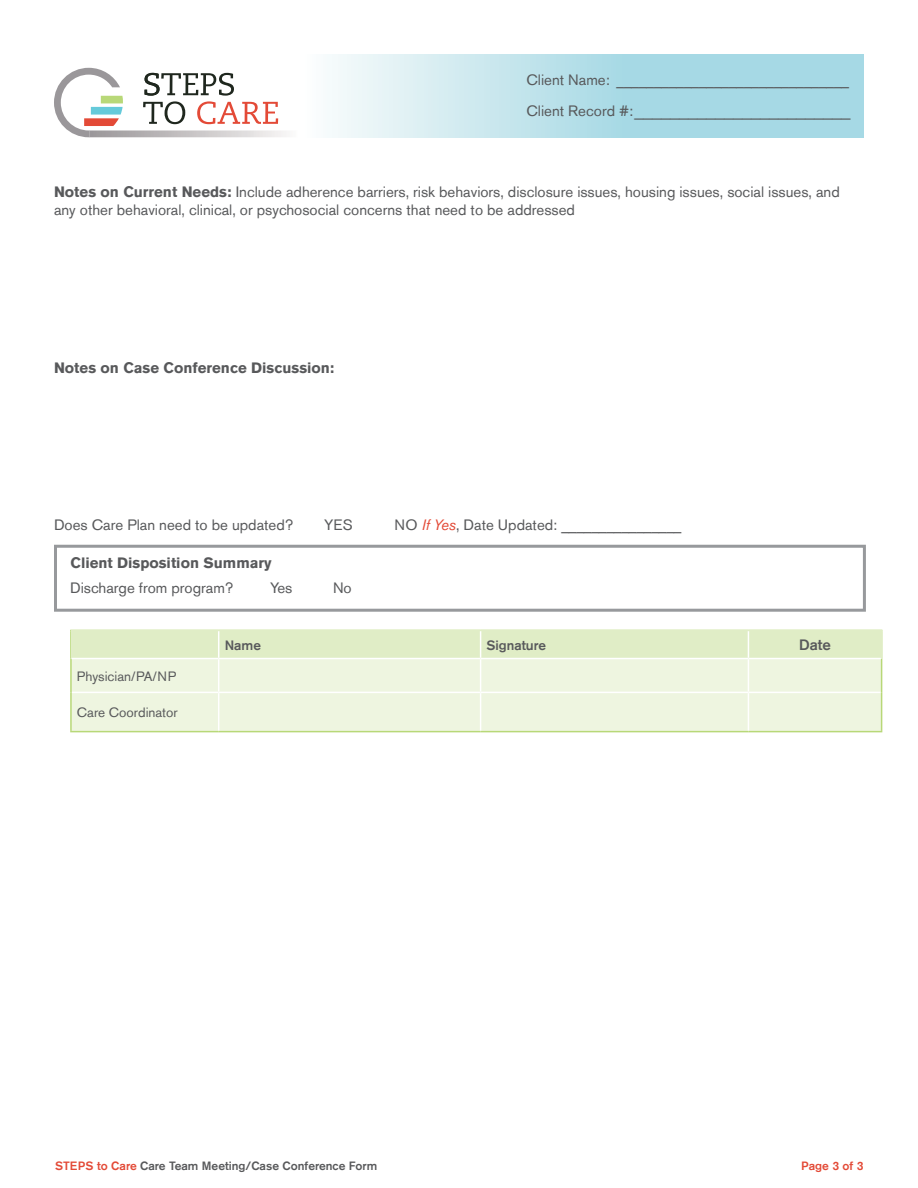
<style>
.page{position:relative;width:918px;height:1188px;background:#fff}
.page>*{position:absolute;margin:0;border:0;box-sizing:border-box;transform-origin:0 0}
.t1{font:300 18px "Akzidenz Grotesk Std";color:#58595b}
.t2{font:15px/18px "Akzidenz Grotesk Std";color:#58595b}
.t3{font:700 15px/24.8px "Akzidenz Grotesk Std";color:#58595b}
.t4{font:500 15px "Akzidenz Grotesk Std";color:#58595b}
.t5{font:13.5px "Akzidenz Grotesk Std";color:#58595b}
.t6{font:500 13.5px "Akzidenz Grotesk Std";color:#58595b}
.t7{font:500 12px "Akzidenz Grotesk Std";color:#58595b}
.t8{font:500 12px "Akzidenz Grotesk Std";color:#e34a37}
.s1{font-weight:400;font-size:15px}
.s2{font-weight:700}
.s3{font-style:italic;color:#e34a37}
.s4{font-weight:400}
.s5{color:#e34a37}
</style>
<div class="page">
<svg style="left:332px;top:54px;width:532px;height:83px;background:#bbe1ea"></svg>
<svg style="left:143px;top:73px;width:135px;height:51px"></svg>
<svg style="left:54px;top:68px;width:69px;height:69px"></svg>
<div style="left:71px;top:659px;width:148px;height:33px;background:#eef5e0"></div>
<div style="left:219px;top:659px;width:262px;height:33px;background:#eef5e0"></div>
<div style="left:481px;top:659px;width:267px;height:33px;background:#eef5e0"></div>
<div style="left:748px;top:659px;width:134px;height:33px;background:#eef5e0"></div>
<div style="left:71px;top:692px;width:148px;height:40px;background:#eef5e0"></div>
<div style="left:219px;top:692px;width:262px;height:40px;background:#eef5e0"></div>
<div style="left:481px;top:692px;width:267px;height:40px;background:#eef5e0"></div>
<div style="left:748px;top:692px;width:134px;height:40px;background:#eef5e0"></div>
<hr style="left:218px;top:659px;width:1px;height:33px;background:#fff">
<hr style="left:480px;top:659px;width:1px;height:33px;background:#fff">
<hr style="left:748px;top:659px;width:1px;height:33px;background:#fff">
<hr style="left:72px;top:692px;width:147px;height:1px;background:#fff">
<hr style="left:219px;top:692px;width:262px;height:1px;background:#fff">
<hr style="left:218px;top:693px;width:1px;height:38px;background:#fff">
<hr style="left:481px;top:692px;width:267px;height:1px;background:#fff">
<hr style="left:480px;top:693px;width:1px;height:38px;background:#fff">
<hr style="left:748px;top:692px;width:133px;height:1px;background:#fff">
<hr style="left:748px;top:693px;width:1px;height:38px;background:#fff">
<hr style="left:70px;top:630px;width:149px;height:1px;background:#b8d878">
<hr style="left:70px;top:631px;width:2px;height:28px;background:#b8d878">
<hr style="left:70px;top:659px;width:2px;height:33px;background:#b8d878">
<hr style="left:881px;top:659px;width:1px;height:33px;background:#b8d878">
<hr style="left:70px;top:692px;width:2px;height:39px;background:#b8d878">
<hr style="left:881px;top:692px;width:1px;height:39px;background:#b8d878">
<hr style="left:70px;top:731px;width:149px;height:1px;background:#b8d878">
<hr style="left:219px;top:731px;width:262px;height:1px;background:#b8d878">
<hr style="left:481px;top:731px;width:267px;height:1px;background:#b8d878">
<hr style="left:748px;top:731px;width:134px;height:1px;background:#b8d878">
<div style="left:54px;top:545px;width:812px;height:67px;border:3px solid #97999c"></div>
<div style="left:71px;top:630px;width:148px;height:29px;background:#e0edc6"></div>
<div style="left:219px;top:630px;width:262px;height:29px;background:#e0edc6"></div>
<div style="left:481px;top:630px;width:267px;height:29px;background:#e0edc6"></div>
<div style="left:748px;top:630px;width:134px;height:29px;background:#e0edc6"></div>
<svg style="left:218px;top:631px;width:1px;height:27px"></svg>
<svg style="left:480px;top:631px;width:1px;height:27px"></svg>
<svg style="left:748px;top:631px;width:1px;height:27px"></svg>
<hr style="left:72px;top:658px;width:147px;height:1px;background:#fff">
<hr style="left:219px;top:658px;width:262px;height:1px;background:#fff">
<hr style="left:481px;top:658px;width:267px;height:1px;background:#fff">
<hr style="left:748px;top:658px;width:133px;height:1px;background:#fff">
<p class="t2" style="left:526px;top:70px;width:324px">Client Name: _______________________________</p>
<p class="t1" style="left:526px;top:100px;width:326px"><span class="s1">Client Record #:</span>________________________</p>
<p class="t2" style="left:54px;top:183px;width:787px"><span class="s2">Notes on Current Needs:</span> Include adherence barriers, risk behaviors, disclosure issues, housing issues, social issues, and any other behavioral, clinical, or psychosocial concerns that need to be addressed</p>
<p class="t3" style="left:54px;top:355px;width:282px">Notes on Case Conference Discussion:</p>
<p class="t2" style="left:54px;top:516px;width:241px">Does Care Plan need to be updated?</p>
<p class="t2" style="left:324px;top:516px;width:30px">YES</p>
<p class="t2" style="left:394px;top:516px;width:288px">NO <span class="s3">If Yes</span>, Date Updated: ________________</p>
<p class="t3" style="left:70px;top:551px;width:203px">Client Disposition Summary<br><span class="s4">Discharge from program?</span></p>
<p class="t2" style="left:270px;top:579px;width:24px">Yes</p>
<p class="t2" style="left:333px;top:579px;width:20px">No</p>
<p class="t5" style="left:77px;top:668px;width:101px">Physician/PA/NP</p>
<p class="t5" style="left:77px;top:704px;width:102px">Care Coordinator</p>
<p class="t6" style="left:225px;top:637px;width:38px">Name</p>
<p class="t6" style="left:487px;top:637px;width:61px">Signature</p>
<p class="t4" style="left:799px;top:636px;width:33px">Date</p>
<p class="t7" style="left:55px;top:1158px;width:324px"><span class="s5">STEPS to Care</span> Care Team Meeting/Case Conference Form</p>
<p class="t8" style="left:801px;top:1158px;width:64px">Page 3 of 3</p>
</div>
